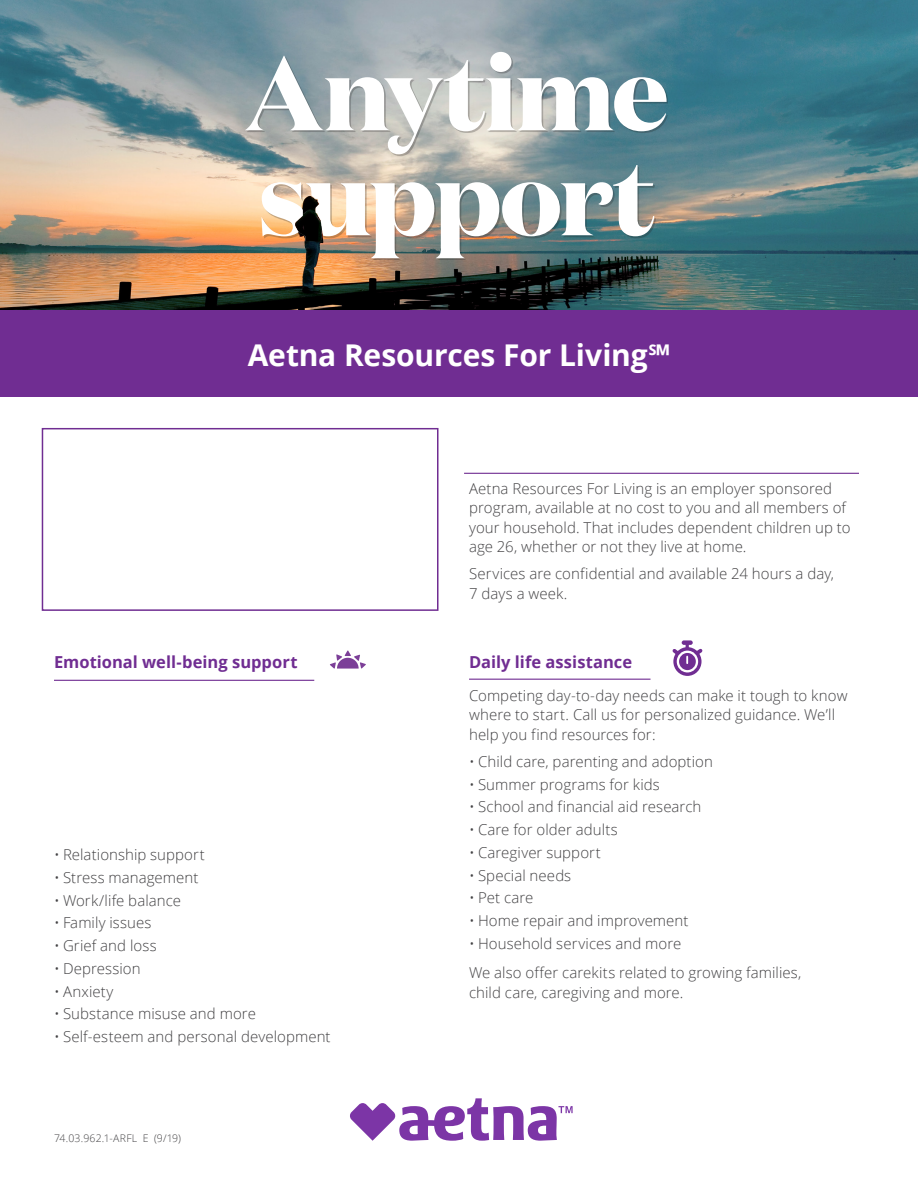
<style>
.page{position:relative;width:918px;height:1188px;background:#fff}
.page>*{position:absolute;margin:0;border:0;box-sizing:border-box;transform-origin:0 0}
.Headline{font:700 105px "Domaine Display";letter-spacing:-.015em;color:#fff}
.Program__Suite_of_So{font:700 30px "Open Sans";letter-spacing:-.005em;color:#fff}
.Body_headline{font:700 16.5px "Open Sans";color:#702d92}
.Body{font:300 15px/19.5px "Open Sans";letter-spacing:.005em;color:#434244}
.t1{font:300 10.5px "Open Sans";letter-spacing:.02em;color:#434244}
</style>
<div class="page">
<svg style="left:350px;top:1098px;width:223px;height:43px"></svg>
<div style="left:42px;top:428px;width:397px;height:183px;border:2px solid #702d92"></div>
<hr style="left:54px;top:680px;width:260px;height:1px;background:#702d92">
<hr style="left:469px;top:679px;width:182px;height:1px;background:#702d92">
<svg style="left:330px;top:650px;width:36px;height:19px"></svg>
<svg style="left:673px;top:647px;width:29px;height:29px"></svg>
<svg style="left:678px;top:652px;width:19px;height:19px"></svg>
<div style="left:677px;top:651px;width:21px;height:21px;border:2px solid #fff;border-radius:50%"></div>
<div style="left:682px;top:640px;width:11px;height:5px;background:#702d92;border-radius:2px"></div>
<svg style="left:673px;top:644px;width:29px;height:21px"></svg>
<hr style="left:464px;top:473px;width:395px;height:1px;background:#702d92">
<img style="left:0;top:0;width:918px;height:310px">
<div style="left:247px;top:53px;width:421px;height:207px;background:#231f20;opacity:.27"></div>
<div style="left:0;top:310px;width:918px;height:87px;background:#702d92"></div>
<img style="left:295px;top:195px;width:28px;height:46px">
<h1 class="Headline" style="left:245px;top:16px;width:425px">Anytime</h1>
<h1 class="Headline" style="left:258px;top:121px;width:398px">support</h1>
<h1 class="Program__Suite_of_So" style="left:248px;top:334px;width:424px">Aetna Resources For Living℠</h1>
<h2 class="Body_headline" style="left:54px;top:650px;width:245px">Emotional well-being support</h2>
<p class="Body" style="left:54px;top:845px;width:152px">• Relationship support</p>
<p class="Body" style="left:54px;top:867px;width:146px">• Stress management</p>
<p class="Body" style="left:54px;top:890px;width:129px">• Work/life balance</p>
<p class="Body" style="left:54px;top:913px;width:99px">• Family issues</p>
<p class="Body" style="left:54px;top:936px;width:104px">• Grief and loss</p>
<p class="Body" style="left:54px;top:958px;width:88px">• Depression</p>
<p class="Body" style="left:54px;top:981px;width:61px">• Anxiety</p>
<p class="Body" style="left:54px;top:1004px;width:203px">• Substance misuse and more</p>
<p class="Body" style="left:54px;top:1027px;width:278px">• Self-esteem and personal development</p>
<p class="t1" style="left:54px;top:1131px;width:129px">74.03.962.1-ARFL E (9/19)</p>
<p class="Body" style="left:469px;top:478px;width:383px">Aetna Resources For Living is an employer sponsored program, available at no cost to you and all members of your household. That includes dependent children up to age 26, whether or not they live at home.</p>
<p class="Body" style="left:469px;top:564px;width:366px">Services are confidential and available 24 hours a day,<br>7 days a week.</p>
<h2 class="Body_headline" style="left:469px;top:650px;width:165px">Daily life assistance</h2>
<p class="Body" style="left:469px;top:685px;width:380px">Competing day-to-day needs can make it tough to know where to start. Call us for personalized guidance. We’ll help you find resources for:</p>
<p class="Body" style="left:469px;top:751px;width:245px">• Child care, parenting and adoption</p>
<p class="Body" style="left:469px;top:774px;width:192px">• Summer programs for kids</p>
<p class="Body" style="left:469px;top:797px;width:234px">• School and financial aid research</p>
<p class="Body" style="left:469px;top:819px;width:150px">• Care for older adults</p>
<p class="Body" style="left:469px;top:842px;width:133px">• Caregiver support</p>
<p class="Body" style="left:469px;top:865px;width:104px">• Special needs</p>
<p class="Body" style="left:469px;top:888px;width:66px">• Pet care</p>
<p class="Body" style="left:469px;top:910px;width:221px">• Home repair and improvement</p>
<p class="Body" style="left:469px;top:933px;width:214px">• Household services and more</p>
<p class="Body" style="left:469px;top:963px;width:334px">We also offer carekits related to growing families, child care, caregiving and more.</p>
</div>
